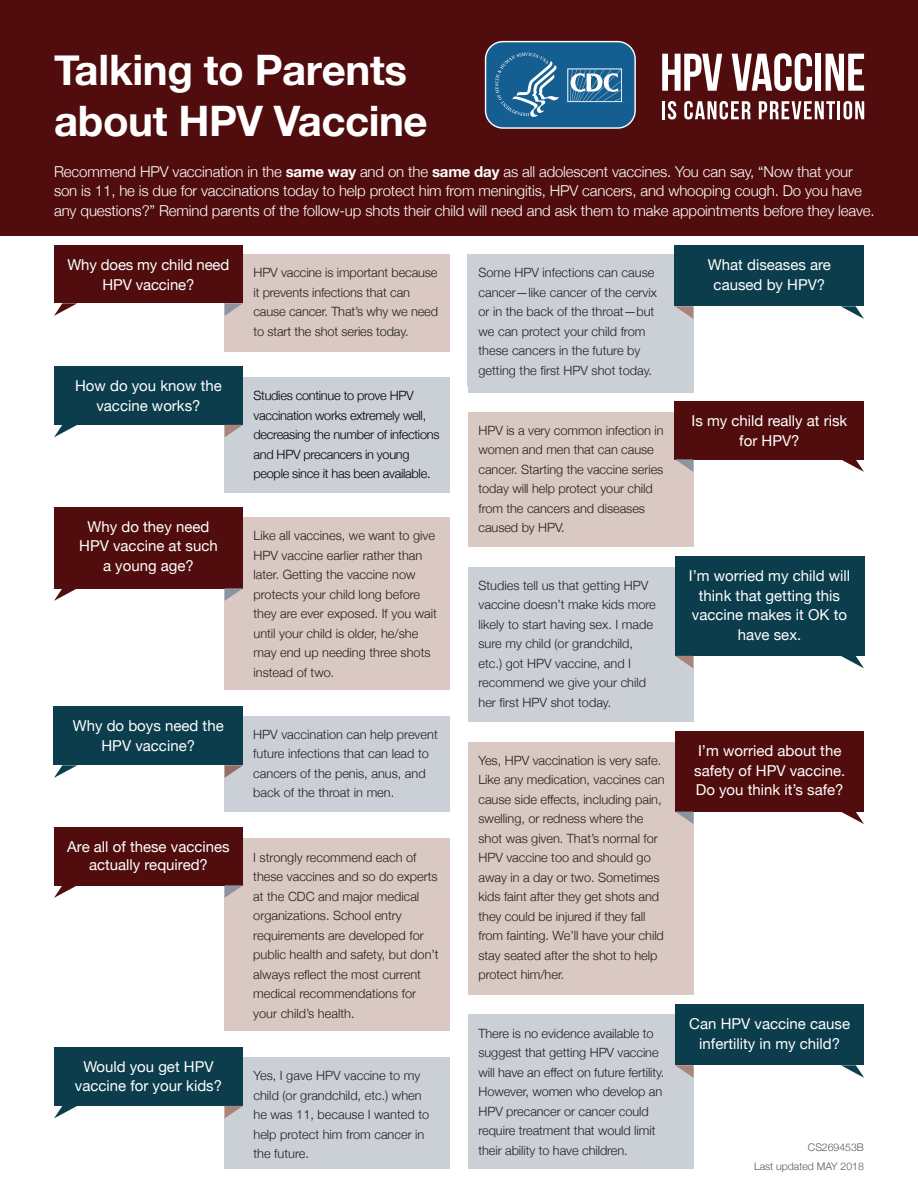
<style>
.page{position:relative;width:918px;height:1188px;background:#fff}
.page>*{position:absolute;margin:0;border:0;box-sizing:border-box;transform-origin:0 0}
.t1{font:700 42px/51px "Helvetica Neue";letter-spacing:-.01em;color:#fff}
.t2{font:15px/19.5px "Helvetica Neue";color:#fff;text-align:center}
.t3{font:300 15px/19.4px "Helvetica Neue";letter-spacing:-.01em;color:#fff}
.t4{font:300 12.75px/19.5px "Helvetica Neue";color:#231f20}
.t5{font:300 12.75px/19.5px "Helvetica Neue";letter-spacing:-.025em;color:#000}
.t6{font:300 10.5px/18.8px "Helvetica Neue";color:#57585a;text-align:right}
.s1{font-weight:700}
</style>
<div class="page">
<div style="left:0;top:0;width:918px;height:235px;background:#510d0d"></div>
<div style="left:225px;top:254px;width:225px;height:98px;background:#dac8c2"></div>
<div style="left:54px;top:246px;width:189px;height:57px;background:#510d0d"></div>
<svg style="left:54px;top:303px;width:23px;height:13px"></svg>
<svg style="left:225px;top:303px;width:18px;height:13px"></svg>
<div style="left:468px;top:254px;width:225px;height:138px;background:#cbcfd6"></div>
<div style="left:675px;top:246px;width:189px;height:60px;background:#0b3d4d"></div>
<svg style="left:675px;top:306px;width:18px;height:13px"></svg>
<svg style="left:841px;top:306px;width:23px;height:13px"></svg>
<div style="left:225px;top:377px;width:225px;height:115px;background:#cbcfd6"></div>
<div style="left:54px;top:367px;width:189px;height:58px;background:#0b3d4d"></div>
<svg style="left:225px;top:425px;width:18px;height:12px"></svg>
<svg style="left:54px;top:425px;width:23px;height:12px"></svg>
<div style="left:468px;top:412px;width:225px;height:135px;background:#dac8c2"></div>
<div style="left:675px;top:401px;width:189px;height:58px;background:#510d0d"></div>
<svg style="left:675px;top:459px;width:18px;height:13px"></svg>
<svg style="left:841px;top:459px;width:23px;height:13px"></svg>
<div style="left:225px;top:518px;width:225px;height:172px;background:#dac8c2"></div>
<div style="left:54px;top:507px;width:189px;height:81px;background:#510d0d"></div>
<svg style="left:225px;top:588px;width:18px;height:13px"></svg>
<svg style="left:54px;top:588px;width:23px;height:13px"></svg>
<div style="left:468px;top:567px;width:225px;height:155px;background:#cbcfd6"></div>
<div style="left:675px;top:557px;width:189px;height:99px;background:#0b3d4d"></div>
<svg style="left:675px;top:656px;width:18px;height:12px"></svg>
<svg style="left:841px;top:656px;width:23px;height:12px"></svg>
<div style="left:468px;top:1015px;width:226px;height:154px;background:#cbcfd6"></div>
<div style="left:675px;top:1004px;width:189px;height:61px;background:#0b3d4d"></div>
<svg style="left:675px;top:1065px;width:19px;height:13px"></svg>
<svg style="left:841px;top:1065px;width:23px;height:13px"></svg>
<div style="left:468px;top:742px;width:226px;height:253px;background:#dac8c2"></div>
<div style="left:675px;top:731px;width:189px;height:81px;background:#510d0d"></div>
<svg style="left:676px;top:812px;width:18px;height:12px"></svg>
<svg style="left:841px;top:812px;width:23px;height:12px"></svg>
<div style="left:225px;top:855px;width:225px;height:176px;background:#dac8c2"></div>
<div style="left:243px;top:839px;width:207px;height:190px;background:#dac8c2"></div>
<div style="left:54px;top:827px;width:189px;height:58px;background:#510d0d"></div>
<svg style="left:225px;top:885px;width:18px;height:13px"></svg>
<svg style="left:54px;top:885px;width:23px;height:13px"></svg>
<div style="left:225px;top:716px;width:225px;height:96px;background:#cbcfd6"></div>
<div style="left:54px;top:706px;width:189px;height:59px;background:#0b3d4d"></div>
<svg style="left:225px;top:765px;width:18px;height:13px"></svg>
<svg style="left:54px;top:765px;width:23px;height:13px"></svg>
<div style="left:225px;top:1058px;width:225px;height:111px;background:#cbcfd6"></div>
<div style="left:54px;top:1047px;width:189px;height:59px;background:#0b3d4d"></div>
<svg style="left:225px;top:1106px;width:18px;height:12px"></svg>
<svg style="left:54px;top:1106px;width:23px;height:12px"></svg>
<svg style="left:484px;top:41px;width:152px;height:88px;background:#37729c"></svg>
<hr style="left:662px;top:101px;width:3px;height:18px;background:#fff">
<svg style="left:668px;top:101px;width:8px;height:18px"></svg>
<svg style="left:684px;top:101px;width:67px;height:18px"></svg>
<svg style="left:759px;top:101px;width:105px;height:18px"></svg>
<svg style="left:732px;top:53px;width:80px;height:38px"></svg>
<div style="left:816px;top:54px;width:5px;height:37px;background:#fff"></div>
<svg style="left:826px;top:54px;width:38px;height:37px"></svg>
<svg style="left:662px;top:54px;width:60px;height:37px"></svg>
<h1 class="t1" style="left:54px;top:46px;width:375px">Talking to Parents about HPV Vaccine</h1>
<p class="t3" style="left:54px;top:161px;width:822px">Recommend HPV vaccination in the <span class="s1">same way</span> and on the <span class="s1">same day</span> as all adolescent vaccines. You can say, “Now that your son is 11, he is due for vaccinations today to help protect him from meningitis, HPV cancers, and whooping cough. Do you have any questions?” Remind parents of the follow-up shots their child will need and ask them to make appointments before they leave.</p>
<p class="t2" style="left:68px;top:256px;width:163px">Why does my child need<br>HPV vaccine?</p>
<p class="t4" style="left:254px;top:262px;width:186px">HPV vaccine is important because it prevents infections that can cause cancer. That’s why we need to start the shot series today.</p>
<p class="t2" style="left:75px;top:377px;width:148px">How do you know the vaccine works?</p>
<p class="t5" style="left:254px;top:385px;width:187px">Studies continue to prove HPV vaccination works extremely well, decreasing the number of infections and HPV precancers in young people since it has been available.</p>
<p class="t2" style="left:79px;top:518px;width:140px">Why do they need<br>HPV vaccine at such a young age?</p>
<p class="t4" style="left:254px;top:525px;width:185px">Like all vaccines, we want to give<br>HPV vaccine earlier rather than later. Getting the vaccine now protects your child long before they are ever exposed. If you wait until your child is older, he/she may end up needing three shots instead of two.</p>
<p class="t2" style="left:73px;top:717px;width:152px">Why do boys need the<br>HPV vaccine?</p>
<p class="t4" style="left:253px;top:724px;width:186px">HPV vaccination can help prevent future infections that can lead to cancers of the penis, anus, and back of the throat in men.</p>
<p class="t2" style="left:67px;top:839px;width:164px;line-height:18px">Are all of these vaccines actually required?</p>
<p class="t4" style="left:253px;top:846px;width:187px">I strongly recommend each of these vaccines and so do experts at the CDC and major medical organizations. School entry requirements are developed for public health and safety, but don’t always reflect the most current medical recommendations for your child’s health.</p>
<p class="t2" style="left:75px;top:1058px;width:149px">Would you get HPV vaccine for your kids?</p>
<p class="t4" style="left:254px;top:1065px;width:177px">Yes, I gave HPV vaccine to my child (or grandchild, etc.) when he was 11, because I wanted to help protect him from cancer in the future.</p>
<p class="t4" style="left:478px;top:262px;width:180px">Some HPV infections can cause cancer—like cancer of the cervix or in the back of the throat—but we can protect your child from these cancers in the future by getting the first HPV shot today.</p>
<p class="t4" style="left:478px;top:420px;width:187px">HPV is a very common infection in women and men that can cause cancer. Starting the vaccine series today will help protect your child from the cancers and diseases caused by HPV.</p>
<p class="t4" style="left:478px;top:575px;width:179px">Studies tell us that getting HPV vaccine doesn’t make kids more likely to start having sex. I made sure my child (or grandchild, etc.) got HPV vaccine, and I recommend we give your child her first HPV shot today.</p>
<p class="t4" style="left:478px;top:749px;width:188px">Yes, HPV vaccination is very safe.<br>Like any medication, vaccines can cause side effects, including pain, swelling, or redness where the shot was given. That’s normal for<br>HPV vaccine too and should go away in a day or two. Sometimes kids faint after they get shots and they could be injured if they fall from fainting. We’ll have your child stay seated after the shot to help protect him/her.</p>
<p class="t4" style="left:478px;top:1022px;width:188px">There is no evidence available to suggest that getting HPV vaccine will have an effect on future fertility.<br>However, women who develop an HPV precancer or cancer could require treatment that would limit their ability to have children.</p>
<p class="t2" style="left:708px;top:256px;width:125px">What diseases are caused by HPV?</p>
<p class="t2" style="left:692px;top:412px;width:157px">Is my child really at risk for HPV?</p>
<p class="t2" style="left:689px;top:567px;width:163px">I’m worried my child will think that getting this vaccine makes it OK to have sex.</p>
<p class="t2" style="left:694px;top:742px;width:153px;text-align:left">I’m worried about the safety of HPV vaccine.<br>Do you think it’s safe?</p>
<p class="t2" style="left:689px;top:1015px;width:162px">Can HPV vaccine cause infertility in my child?</p>
<p class="t6" style="left:754px;top:1137px;width:111px">CS269453B<br>Last updated MAY 2018</p>
</div>
